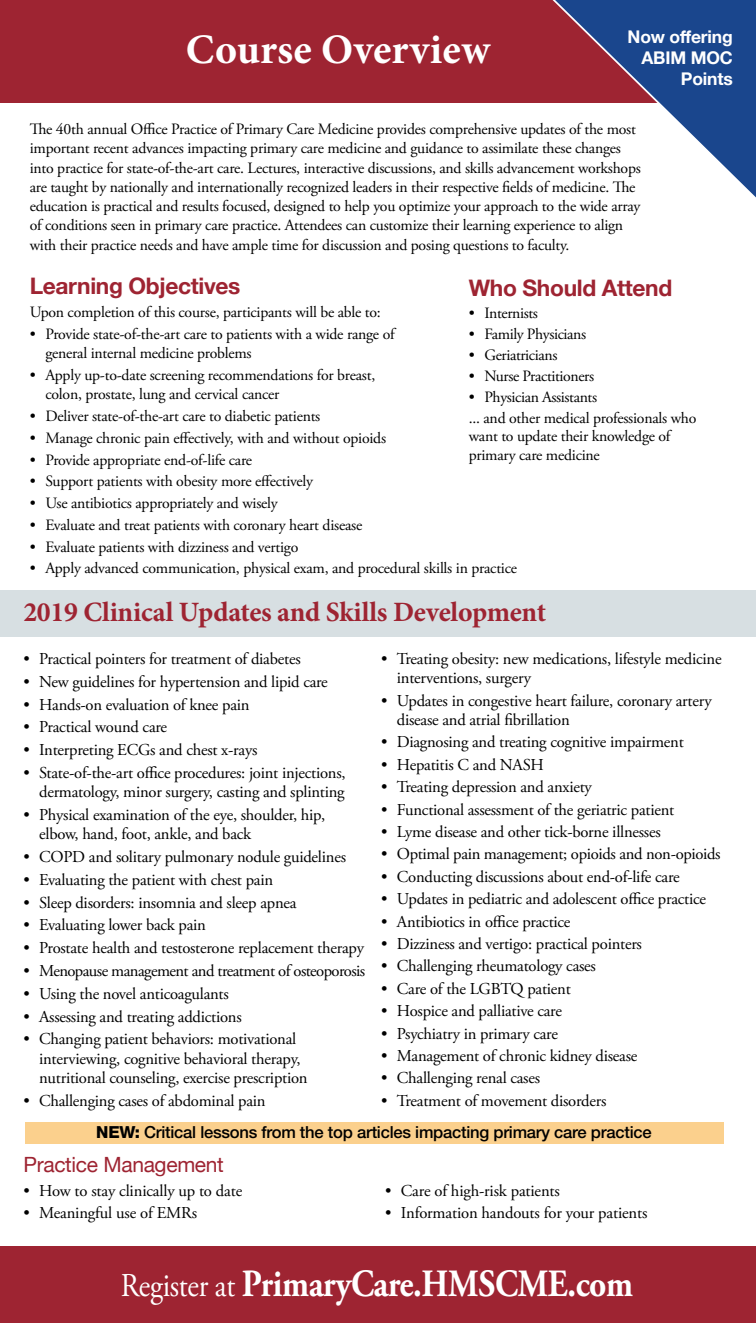
<style>
.page{position:relative;width:756px;height:1323px;background:#fff}
.page>*{position:absolute;margin:0;border:0;box-sizing:border-box;transform-origin:0 0}
.t1{font:700 42px "Minion Pro";letter-spacing:.015em;color:#fff}
.t2{font:700 38.5px "Adobe Garamond Pro";letter-spacing:-.01em;color:#fff;scale:.87 1}
.t3{font:700 28px "Minion Pro";letter-spacing:-.01em;color:#9e2432}
.t4{font:700 22.75px "Helvetica Neue";letter-spacing:-.015em;color:#9e2432}
.t5{font:21px "Helvetica Neue";letter-spacing:-.015em;color:#9e2432}
.t6{font:700 17.5px/21px "Helvetica Neue";letter-spacing:-.01em;color:#fff;text-align:right}
.t7{font:16.62px/19.2px "Adobe Garamond Pro";letter-spacing:-.015em;color:#000}
.t8{font:500 16.62px "Helvetica Neue LT Std";letter-spacing:-.015em;color:#000}
.t9{font:16.62px "Adobe Garamond Pro";letter-spacing:-.035em;color:#000}
.t10{font:15.75px/19.2px "Adobe Garamond Pro";letter-spacing:-.015em;color:#000}
.s1{font-weight:800}
.s2{font-weight:400;font-size:33.25px}
</style>
<div class="page">
<div style="left:0;top:1246px;width:756px;height:77px;background:#9e2432"></div>
<div style="left:0;top:590px;width:756px;height:47px;background:#d7dfe2"></div>
<div style="left:0;top:0;width:756px;height:102px;background:#9e2432"></div>
<svg style="left:518px;top:0;width:238px;height:198px"></svg>
<div style="left:25px;top:1122px;width:698px;height:21px;background:#fbd08d"></div>
<h1 class="t1" style="left:186px;top:20px;width:306px">Course Overview</h1>
<p class="t6" style="left:628px;top:26px;width:107px">Now offering<br>ABIM MOC<br>Points</p>
<p class="t10" style="left:30px;top:120px;width:613px">The 40th annual Office Practice of Primary Care Medicine provides comprehensive updates of the most important recent advances impacting primary care medicine and guidance to assimilate these changes into practice for state-of-the-art care. Lectures, interactive discussions, and skills advancement workshops are taught by nationally and internationally recognized leaders in their respective fields of medicine. The education is practical and results focused, designed to help you optimize your approach to the wide array of conditions seen in primary care practice. Attendees can customize their learning experience to align with their practice needs and have ample time for discussion and posing questions to faculty.</p>
<h3 class="t4" style="left:30px;top:268px;width:212px">Learning Objectives</h3>
<p class="t10" style="left:30px;top:303px;width:353px">Upon completion of this course, participants will be able to:</p>
<p class="t10" style="left:45px;top:325px;width:351px;text-indent:-16px">• Provide state-of-the-art care to patients with a wide range of general internal medicine problems</p>
<p class="t10" style="left:45px;top:366px;width:331px;text-indent:-16px">• Apply up-to-date screening recommendations for breast, colon, prostate, lung and cervical cancer</p>
<p class="t10" style="left:30px;top:407px;width:292px">• Deliver state-of-the-art care to diabetic patients</p>
<p class="t10" style="left:30px;top:429px;width:358px">• Manage chronic pain effectively, with and without opioids</p>
<p class="t10" style="left:30px;top:450px;width:224px">• Provide appropriate end-of-life care</p>
<p class="t10" style="left:30px;top:472px;width:285px">• Support patients with obesity more effectively</p>
<p class="t10" style="left:30px;top:494px;width:250px">• Use antibiotics appropriately and wisely</p>
<p class="t10" style="left:30px;top:516px;width:334px">• Evaluate and treat patients with coronary heart disease</p>
<p class="t10" style="left:30px;top:538px;width:270px">• Evaluate patients with dizziness and vertigo</p>
<p class="t10" style="left:30px;top:559px;width:489px">• Apply advanced communication, physical exam, and procedural skills in practice</p>
<h3 class="t4" style="left:469px;top:270px;width:205px">Who Should Attend</h3>
<p class="t10" style="left:469px;top:304px;width:71px">• Internists</p>
<p class="t10" style="left:469px;top:325px;width:119px">• Family Physicians</p>
<p class="t10" style="left:469px;top:346px;width:90px">• Geriatricians</p>
<p class="t10" style="left:469px;top:367px;width:127px">• Nurse Practitioners</p>
<p class="t10" style="left:469px;top:387px;width:229px;line-height:20.8px">• Physician Assistants<br>... and other medical professionals who</p>
<p class="t10" style="left:469px;top:428px;width:203px;line-height:18.4px">want to update their knowledge of primary care medicine</p>
<h3 class="t3" style="left:23px;top:593px;width:524px">2019 Clinical Updates and Skills Development</h3>
<p class="t7" style="left:23px;top:650px;width:279px">• Practical pointers for treatment of diabetes</p>
<p class="t7" style="left:23px;top:673px;width:306px">• New guidelines for hypertension and lipid care</p>
<p class="t7" style="left:23px;top:695px;width:228px">• Hands-on evaluation of knee pain</p>
<p class="t7" style="left:23px;top:718px;width:145px">• Practical wound care</p>
<p class="t7" style="left:23px;top:741px;width:236px">• Interpreting ECGs and chest x-rays</p>
<p class="t7" style="left:23px;top:764px;width:324px;text-align:right">• State-of-the-art office procedures: joint injections, dermatology, minor surgery, casting and splinting</p>
<p class="t7" style="left:39px;top:806px;width:288px;text-indent:-16px">• Physical examination of the eye, shoulder, hip, elbow, hand, foot, ankle, and back</p>
<p class="t7" style="left:23px;top:848px;width:324px">• COPD and solitary pulmonary nodule guidelines</p>
<p class="t7" style="left:23px;top:871px;width:251px">• Evaluating the patient with chest pain</p>
<p class="t7" style="left:23px;top:893px;width:275px">• Sleep disorders: insomnia and sleep apnea</p>
<p class="t7" style="left:23px;top:916px;width:184px">• Evaluating lower back pain</p>
<p class="t7" style="left:23px;top:939px;width:342px">• Prostate health and testosterone replacement therapy</p>
<p class="t9" style="left:23px;top:961px;width:343px">• Menopause management and treatment of osteoporosis</p>
<p class="t7" style="left:23px;top:984px;width:207px">• Using the novel anticoagulants</p>
<p class="t7" style="left:23px;top:1007px;width:220px">• Assessing and treating addictions</p>
<p class="t7" style="left:39px;top:1030px;width:270px;text-indent:-16px">• Changing patient behaviors: motivational interviewing, cognitive behavioral therapy, nutritional counseling, exercise prescription</p>
<p class="t7" style="left:23px;top:1091px;width:244px">• Challenging cases of abdominal pain</p>
<p class="t7" style="left:397px;top:650px;width:326px;text-indent:-16px">• Treating obesity: new medications, lifestyle medicine interventions, surgery</p>
<p class="t7" style="left:397px;top:691px;width:316px;text-indent:-16px">• Updates in congestive heart failure, coronary artery disease and atrial fibrillation</p>
<p class="t7" style="left:381px;top:733px;width:304px">• Diagnosing and treating cognitive impairment</p>
<p class="t7" style="left:381px;top:755px;width:164px">• Hepatitis C and NASH</p>
<p class="t7" style="left:381px;top:778px;width:212px">• Treating depression and anxiety</p>
<p class="t7" style="left:381px;top:800px;width:295px">• Functional assessment of the geriatric patient</p>
<p class="t7" style="left:381px;top:823px;width:281px">• Lyme disease and other tick-borne illnesses</p>
<p class="t7" style="left:381px;top:845px;width:341px">• Optimal pain management; opioids and non-opioids</p>
<p class="t7" style="left:381px;top:867px;width:300px">• Conducting discussions about end-of-life care</p>
<p class="t7" style="left:381px;top:890px;width:326px">• Updates in pediatric and adolescent office practice</p>
<p class="t7" style="left:381px;top:912px;width:191px">• Antibiotics in office practice</p>
<p class="t7" style="left:381px;top:935px;width:262px">• Dizziness and vertigo: practical pointers</p>
<p class="t7" style="left:381px;top:957px;width:216px">• Challenging rheumatology cases</p>
<p class="t7" style="left:381px;top:979px;width:191px">• Care of the LGBTQ patient</p>
<p class="t7" style="left:381px;top:1002px;width:182px">• Hospice and palliative care</p>
<p class="t7" style="left:381px;top:1024px;width:178px">• Psychiatry in primary care</p>
<p class="t7" style="left:381px;top:1047px;width:258px">• Management of chronic kidney disease</p>
<p class="t7" style="left:381px;top:1069px;width:160px">• Challenging renal cases</p>
<p class="t7" style="left:381px;top:1091px;width:227px">• Treatment of movement disorders</p>
<p class="t8" style="left:96px;top:1123px;width:557px"><span class="s1">NEW:</span> Critical lessons from the top articles impacting primary care practice</p>
<p class="t5" style="left:23px;top:1149px;width:202px">Practice Management</p>
<p class="t7" style="left:23px;top:1182px;width:220px">• How to stay clinically up to date</p>
<p class="t7" style="left:23px;top:1204px;width:175px">• Meaningful use of EMRs</p>
<p class="t7" style="left:385px;top:1182px;width:176px">• Care of high-risk patients</p>
<p class="t7" style="left:385px;top:1204px;width:264px">• Information handouts for your patients</p>
<h2 class="t2" style="left:121px;top:1261px;width:590px"><span class="s2">Register at</span> PrimaryCare.HMSCME.com</h2>
</div>
